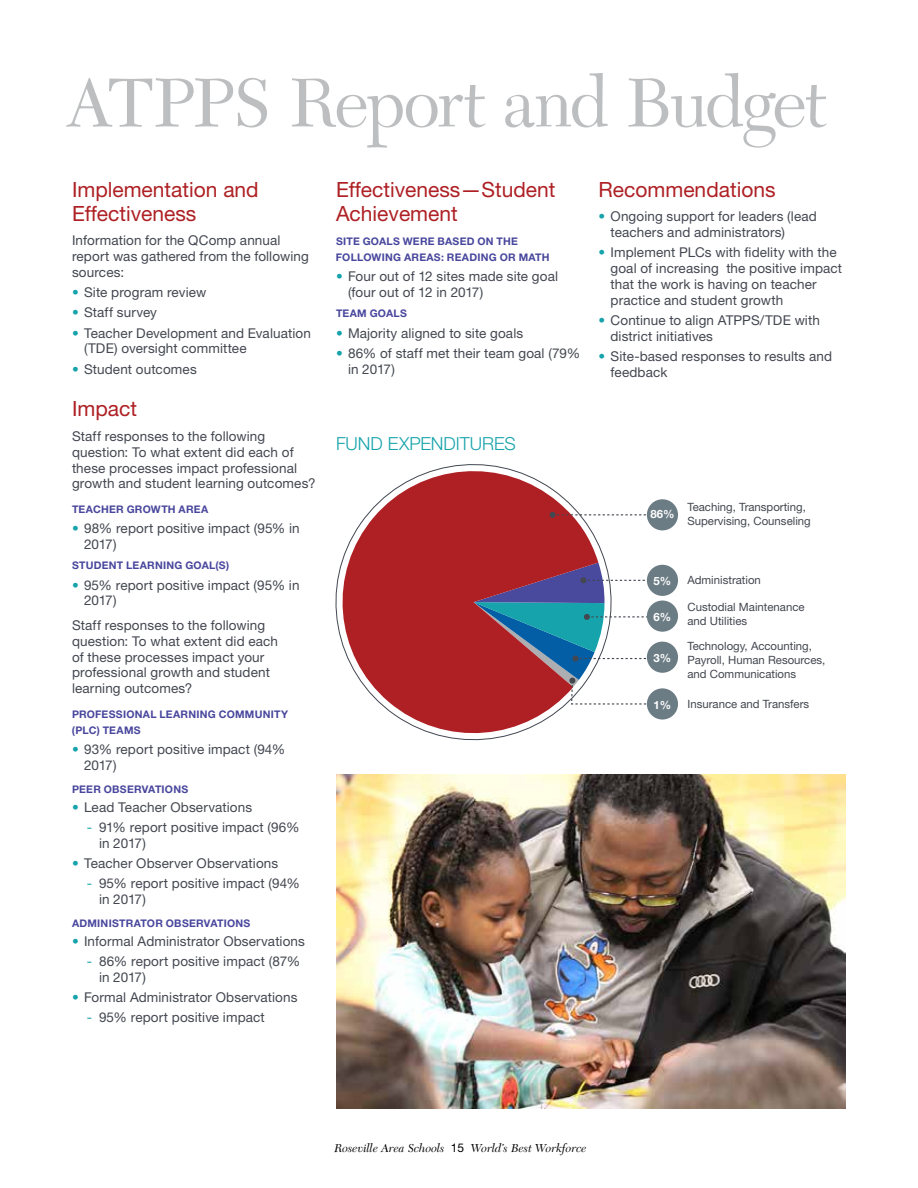
<style>
.page{position:relative;width:918px;height:1188px;background:#fff}
.page>*{position:absolute;margin:0;border:0;box-sizing:border-box;transform-origin:0 0}
.t1{font:72px "New Caledonia";letter-spacing:-.04em;color:#bcbec0}
.t2{font:21px/24px "Helvetica Neue";color:#ae2024}
.t3{font:300 18px "Helvetica Neue";color:#16a3ab}
.t4{font:13.5px/15.8px "Helvetica Neue";letter-spacing:.01em;color:#434750}
.t5{font:italic 12px "New Caledonia";color:#000}
.t6{font:11.4px/13.6px "Helvetica Neue";color:#434750}
.t7{font:700 11.4px "Helvetica Neue";color:#fff}
.t8{font:700 10.5px/15.8px "Helvetica Neue";letter-spacing:.025em;color:#49479d}
.s1{color:#16a3ab}
.s2{font-family:"Helvetica Neue";font-style:normal}
</style>
<div class="page">
<svg style="left:336px;top:464px;width:262px;height:276px;fill:#ae2024"></svg>
<svg style="left:474px;top:563px;width:196px;height:142px"></svg>
<svg style="left:550px;top:512px;width:97px;height:6px"></svg>
<div style="left:647px;top:499px;width:31px;height:31px;background:#6c7c84;border-radius:50%"></div>
<div style="left:647px;top:565px;width:31px;height:31px;background:#6c7c84;border-radius:50%"></div>
<div style="left:647px;top:601px;width:31px;height:31px;background:#6c7c84;border-radius:50%"></div>
<div style="left:647px;top:642px;width:31px;height:31px;background:#6c7c84;border-radius:50%"></div>
<div style="left:647px;top:688px;width:31px;height:32px;background:#6c7c84;border-radius:50%"></div>
<img style="left:336px;top:774px;width:510px;height:335px">
<h1 class="t1" style="left:66px;top:61px;width:763px">ATPPS Report and Budget</h1>
<h2 class="t2" style="left:72px;top:177px;width:188px">Implementation and<br>Effectiveness</h2>
<p class="t4" style="left:72px;top:232px;width:238px">Information for the QComp annual report was gathered from the following sources:</p>
<p class="t4" style="left:72px;top:284px;width:136px"><span class="s1">•</span> Site program review</p>
<p class="t4" style="left:72px;top:304px;width:86px"><span class="s1">•</span> Staff survey</p>
<p class="t4" style="left:84px;top:325px;width:228px;text-indent:-12px"><span class="s1">•</span> Teacher Development and Evaluation (TDE) oversight committee</p>
<p class="t4" style="left:72px;top:361px;width:126px"><span class="s1">•</span> Student outcomes</p>
<h2 class="t2" style="left:72px;top:397px;width:66px">Impact</h2>
<p class="t4" style="left:72px;top:428px;width:245px">Staff responses to the following question: To what extent did each of these processes impact professional growth and student learning outcomes?</p>
<p class="t8" style="left:72px;top:501px;width:65px">TEACHER GROW</p>
<p class="t8" style="left:161px;top:501px;width:49px">TH AR EA</p>
<p class="t4" style="left:84px;top:520px;width:217px;text-indent:-12px"><span class="s1">•</span> 98% report positive impact (95% in<br>2017)</p>
<p class="t8" style="left:72px;top:557px;width:159px">STUDENT LEAR NING GOAL(S)</p>
<p class="t4" style="left:84px;top:577px;width:217px;text-indent:-12px"><span class="s1">•</span> 95% report positive impact (95% in<br>2017)</p>
<p class="t4" style="left:72px;top:617px;width:208px">Staff responses to the following question: To what extent did each of these processes impact your professional growth and student learning outcomes?</p>
<p class="t8" style="left:72px;top:706px;width:16px">PROF</p>
<p class="t8" style="left:102px;top:706px;width:135px">ESSIONAL LEARNING COMM</p>
<p class="t8" style="left:255px;top:706px;width:33px">UNITY</p>
<p class="t8" style="left:72px;top:722px;width:70px">(PLC) TEAMS</p>
<p class="t4" style="left:84px;top:741px;width:203px;text-indent:-12px"><span class="s1">•</span> 93% report positive impact (94%<br>2017)</p>
<p class="t8" style="left:72px;top:781px;width:118px">PEER OBSERVATIONS</p>
<p class="t4" style="left:72px;top:799px;width:182px"><span class="s1">•</span> Lead Teacher Observations</p>
<p class="t4" style="left:99px;top:819px;width:202px;text-indent:-12px"><span class="s1">-</span> 91% report positive impact (96% in 2017)</p>
<p class="t4" style="left:72px;top:855px;width:208px"><span class="s1">•</span> Teacher Observer Observations</p>
<p class="t4" style="left:99px;top:875px;width:203px;text-indent:-12px"><span class="s1">-</span> 95% report positive impact (94% in 2017)</p>
<p class="t8" style="left:72px;top:915px;width:180px">ADMINISTRATOR OBSERVATIONS</p>
<p class="t4" style="left:72px;top:933px;width:234px"><span class="s1">•</span> Informal Administrator Observations</p>
<p class="t4" style="left:99px;top:953px;width:203px;text-indent:-12px"><span class="s1">-</span> 86% report positive impact (87% in 2017)</p>
<p class="t4" style="left:72px;top:989px;width:227px"><span class="s1">•</span> Formal Administrator Observations</p>
<p class="t4" style="left:87px;top:1009px;width:179px"><span class="s1">-</span> 95% report positive impact</p>
<h2 class="t2" style="left:336px;top:177px;width:221px">Effectiveness—Student<br>Achievement</h2>
<p class="t8" style="left:336px;top:233px;width:215px">SITE GOALS WER E BASED O N THE<br>FOLLOWING AREAS: READING OR MATH</p>
<p class="t4" style="left:348px;top:268px;width:212px;text-indent:-12px"><span class="s1">•</span> Four out of 12 sites made site goal (four out of 12 in 2017)</p>
<p class="t8" style="left:336px;top:305px;width:72px">TEAM GOALS</p>
<p class="t4" style="left:336px;top:325px;width:189px"><span class="s1">•</span> Majority aligned to site goals</p>
<p class="t4" style="left:348px;top:345px;width:234px;text-indent:-12px"><span class="s1">•</span> 86% of staff met their team goal (79% in 2017)</p>
<h2 class="t2" style="left:599px;top:177px;width:179px">Recommendations</h2>
<p class="t4" style="left:611px;top:208px;width:208px;text-indent:-12px"><span class="s1">•</span> Ongoing support for leaders (lead teachers and administrators)</p>
<p class="t4" style="left:611px;top:244px;width:233px;text-indent:-12px"><span class="s1">•</span> Implement PLCs with fidelity with the goal of increasing the positive impact that the work is having on teacher practice and student growth</p>
<p class="t4" style="left:611px;top:312px;width:211px;text-indent:-12px"><span class="s1">•</span> Continue to align ATPPS/TDE with district initiatives</p>
<p class="t4" style="left:611px;top:348px;width:223px;text-indent:-12px"><span class="s1">•</span> Site-based responses to results and feedback</p>
<h3 class="t3" style="left:336px;top:432px;width:158px">FUND EXPENDITURES</h3>
<p class="t6" style="left:687px;top:500px;width:125px">Teaching, Transporting,<br>Supervising, Counseling</p>
<p class="t7" style="left:650px;top:507px;width:26px">86%</p>
<p class="t6" style="left:687px;top:573px;width:75px">Administration</p>
<p class="t6" style="left:687px;top:600px;width:119px">Custodial Maintenance and Utilities</p>
<p class="t6" style="left:687px;top:639px;width:139px">Technology, Accounting,<br>Payroll, Human Resources, and Communications</p>
<p class="t6" style="left:687px;top:697px;width:123px">Insurance and Transfers</p>
<p class="t7" style="left:654px;top:574px;width:19px">5%</p>
<p class="t7" style="left:654px;top:610px;width:19px">6%</p>
<p class="t7" style="left:654px;top:651px;width:19px">3%</p>
<p class="t7" style="left:654px;top:697px;width:19px">1%</p>
<p class="t5" style="left:335px;top:1142px;width:254px">Roseville Area Schools <span class="s2">15</span> World’s Best Workforce</p>
</div>
